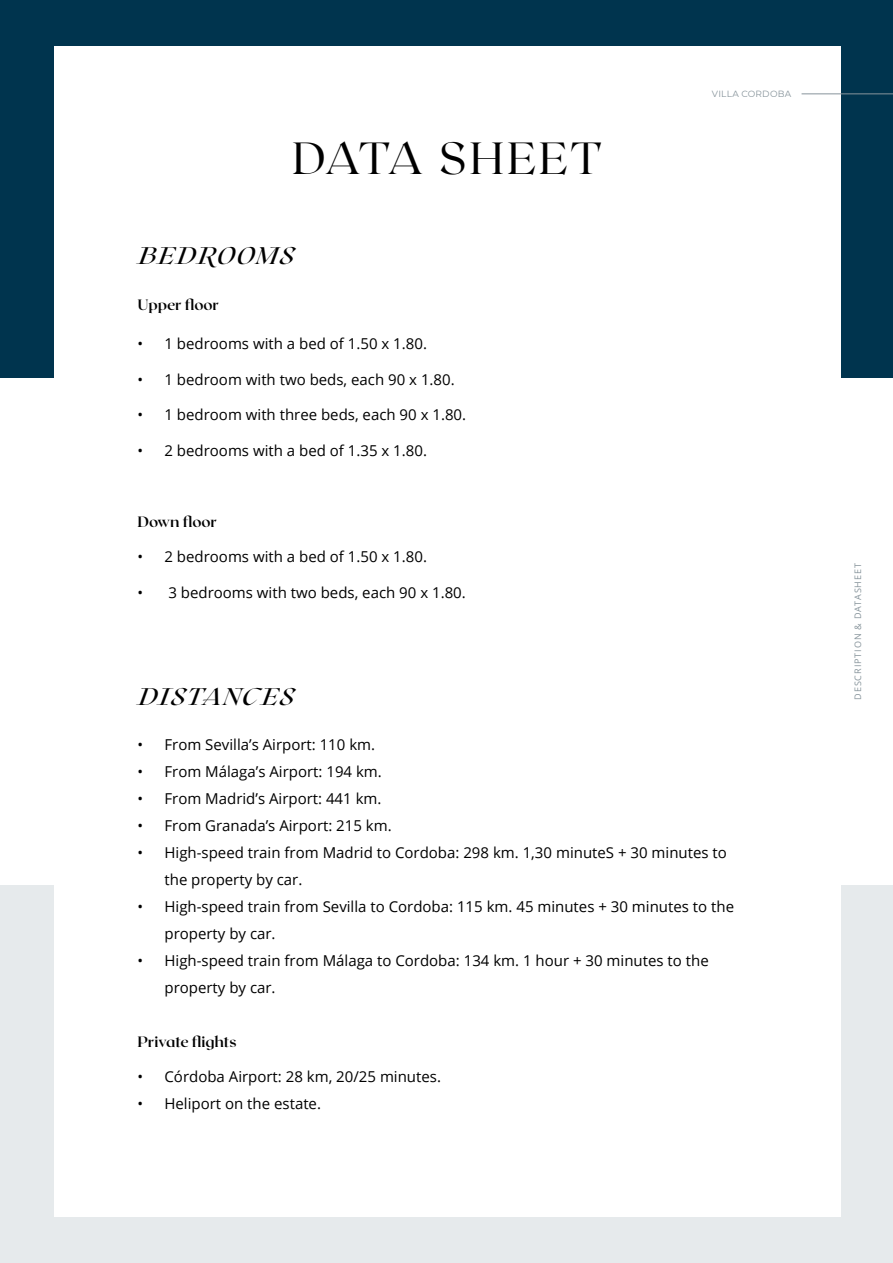
<style>
.page{position:relative;width:893px;height:1263px;background:#fff}
.page>*{position:absolute;margin:0;border:0;box-sizing:border-box;transform-origin:0 0}
.t1{font:300 45px "Roxborough CF";letter-spacing:.075em;color:#000}
.t2{font:italic 500 24px "Roxborough CF";letter-spacing:.065em;color:#000}
.t3{font:15px/27px "Open Sans";color:#000}
.t4{font:700 15px "Roxborough CF";color:#000}
.t5{font:9px "Open Sans";letter-spacing:.105em;color:#87949b}
.t6{font:9px "Montserrat";letter-spacing:.02em;color:#87949b}
</style>
<div class="page">
<div style="left:0;top:0;width:893px;height:377px;background:#00344e"></div>
<div style="left:0;top:886px;width:893px;height:377px;background:#e6eaec"></div>
<div style="left:54px;top:46px;width:786px;height:1170px;background:#fff"></div>
<hr style="left:801px;top:93px;width:92px;height:1px;background:#87949b">
<h1 class="t1" style="left:293px;top:137px;width:311px">DATA SHEET</h1>
<h2 class="t2" style="left:137px;top:245px;width:158px">BEDROOMS</h2>
<p class="t4" style="left:137px;top:298px;width:83px">Upper floor</p>
<p class="t3" style="left:137px;top:332px;width:291px">• 1 bedrooms with a bed of 1.50 x 1.80.</p>
<p class="t3" style="left:137px;top:367px;width:319px">• 1 bedroom with two beds, each 90 x 1.80.</p>
<p class="t3" style="left:137px;top:403px;width:330px">• 1 bedroom with three beds, each 90 x 1.80.</p>
<p class="t3" style="left:137px;top:438px;width:291px">• 2 bedrooms with a bed of 1.35 x 1.80.</p>
<p class="t4" style="left:137px;top:515px;width:81px">Down floor</p>
<p class="t3" style="left:137px;top:545px;width:291px">• 2 bedrooms with a bed of 1.50 x 1.80.</p>
<p class="t3" style="left:137px;top:580px;width:330px">• 3 bedrooms with two beds, each 90 x 1.80.</p>
<h2 class="t2" style="left:137px;top:685px;width:158px">DISTANCES</h2>
<p class="t6" style="left:712px;top:88px;width:81px">VILLA CORDOBA</p>
<p class="t3" style="left:137px;top:732px;width:239px">• From Sevilla’s Airport: 110 km.</p>
<p class="t3" style="left:137px;top:759px;width:246px">• From Málaga’s Airport: 194 km.</p>
<p class="t3" style="left:137px;top:786px;width:245px">• From Madrid’s Airport: 441 km.</p>
<p class="t3" style="left:137px;top:813px;width:256px">• From Granada’s Airport: 215 km.</p>
<p class="t3" style="left:164px;top:840px;width:564px;text-indent:-27px">• High-speed train from Madrid to Cordoba: 298 km. 1,30 minuteS + 30 minutes to the property by car.</p>
<p class="t3" style="left:164px;top:894px;width:571px;text-indent:-27px">• High-speed train from Sevilla to Cordoba: 115 km. 45 minutes + 30 minutes to the property by car.</p>
<p class="t3" style="left:164px;top:948px;width:546px;text-indent:-27px">• High-speed train from Málaga to Cordoba: 134 km. 1 hour + 30 minutes to the property by car.</p>
<p class="t4" style="left:137px;top:1035px;width:101px">Private flights</p>
<p class="t3" style="left:137px;top:1065px;width:305px">• Córdoba Airport: 28 km, 20/25 minutes.</p>
<p class="t3" style="left:137px;top:1092px;width:185px">• Heliport on the estate.</p>
<p class="t5" style="left:853px;top:700px;width:138px;rotate:-90deg">DESCRIPTION &amp; DATASHEET</p>
</div>
